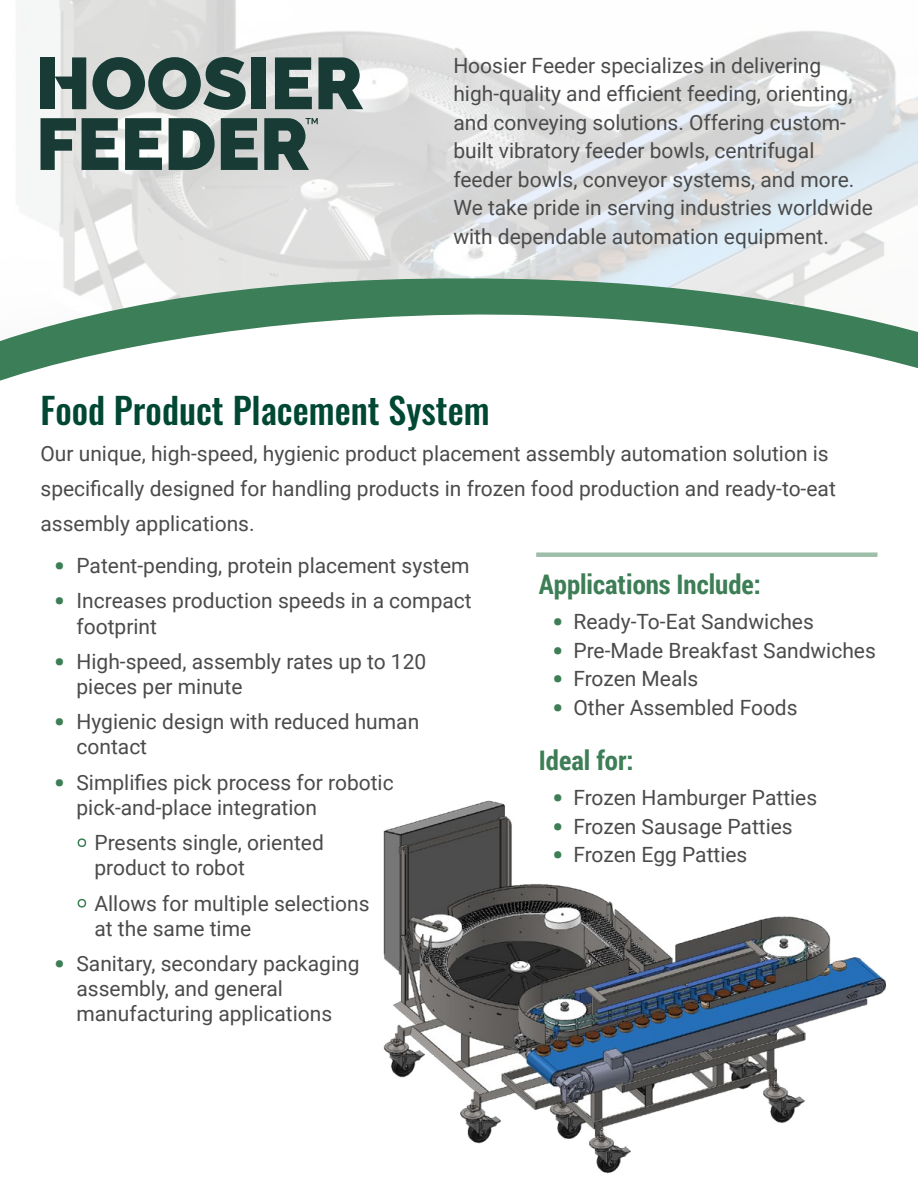
<style>
.page{position:relative;width:918px;height:1188px;background:#fff}
.page>*{position:absolute;margin:0;border:0;box-sizing:border-box;transform-origin:0 0}
.t1{font:500 36px "Oswald";color:#004833}
.t2{font:700 27px "Roboto Condensed";color:#3d7e56}
.t3{font:21px/25.2px "Roboto";color:#4b4b4b}
.s1{font-weight:900;font-size:28.5px;color:#3d7e56}
</style>
<div class="page">
<img style="left:383px;top:800px;width:503px;height:374px">
<img style="left:32px;top:0;width:886px;height:273px">
<svg style="left:0;top:273px;width:918px;height:108px"></svg>
<div style="left:536px;top:552px;width:342px;height:5px;background:#9ebeaa"></div>
<svg style="left:92px;top:57px;width:154px;height:53px;background:#697e79"></svg>
<div style="left:252px;top:57px;width:14px;height:52px;background:#183c35"></div>
<svg style="left:275px;top:57px;width:37px;height:52px;background:#44605b"></svg>
<svg style="left:318px;top:57px;width:45px;height:52px;background:#516b66"></svg>
<svg style="left:41px;top:118px;width:35px;height:52px;background:#617873"></svg>
<svg style="left:82px;top:118px;width:36px;height:52px;background:#44615b"></svg>
<svg style="left:125px;top:118px;width:37px;height:52px;background:#47635d"></svg>
<svg style="left:169px;top:118px;width:46px;height:52px;background:#546e69"></svg>
<svg style="left:221px;top:118px;width:37px;height:52px;background:#415d57"></svg>
<svg style="left:264px;top:118px;width:54px;height:52px;background:#607672"></svg>
<svg style="left:55px;top:57px;width:31px;height:52px;background:#758985"></svg>
<div style="left:40px;top:57px;width:15px;height:52px;background:#183c35"></div>
<p class="t3" style="left:453px;top:50px;width:421px;line-height:28.5px">Hoosier Feeder specializes in delivering high-quality and efficient feeding, orienting, and conveying solutions. Offering custom&shy;built vibratory feeder bowls, centrifugal feeder bowls, conveyor systems, and more.<br>We take pride in serving industries worldwide with dependable automation equipment.</p>
<h1 class="t1" style="left:40px;top:392px;width:451px">Food Product Placement System</h1>
<p class="t3" style="left:40px;top:435px;width:797px;line-height:35.2px">Our unique, high-speed, hygienic product placement assembly automation solution is specifically designed for handling products in frozen food production and ready-to-eat assembly applications.</p>
<p class="t2" style="left:539px;top:565px;width:224px">Applications Include:</p>
<p class="t3" style="left:552px;top:608px;width:263px"><span class="s1">•</span> Ready-To-Eat Sandwiches</p>
<p class="t3" style="left:552px;top:637px;width:325px"><span class="s1">•</span> Pre-Made Breakfast Sandwiches</p>
<p class="t3" style="left:552px;top:665px;width:148px"><span class="s1">•</span> Frozen Meals</p>
<p class="t3" style="left:552px;top:694px;width:247px"><span class="s1">•</span> Other Assembled Foods</p>
<p class="t2" style="left:539px;top:742px;width:96px">Ideal for:</p>
<p class="t3" style="left:552px;top:785px;width:266px"><span class="s1">•</span> Frozen Hamburger Patties</p>
<p class="t3" style="left:552px;top:813px;width:242px"><span class="s1">•</span> Frozen Sausage Patties</p>
<p class="t3" style="left:552px;top:842px;width:197px"><span class="s1">•</span> Frozen Egg Patties</p>
<p class="t3" style="left:54px;top:552px;width:417px"><span class="s1">•</span> Patent-pending, protein placement system</p>
<p class="t3" style="left:76px;top:588px;width:397px;text-indent:-22px"><span class="s1">•</span> Increases production speeds in a compact footprint</p>
<p class="t3" style="left:76px;top:648px;width:351px;text-indent:-22px"><span class="s1">•</span> High-speed, assembly rates up to 120 pieces per minute</p>
<p class="t3" style="left:76px;top:708px;width:344px;text-indent:-22px"><span class="s1">•</span> Hygienic design with reduced human contact</p>
<p class="t3" style="left:76px;top:769px;width:319px;text-indent:-22px"><span class="s1">•</span> Simplifies pick process for robotic pick-and-place integration</p>
<p class="t3" style="left:94px;top:829px;width:231px;text-indent:-18px"><span class="s1">•</span> Presents single, oriented product to robot</p>
<p class="t3" style="left:94px;top:890px;width:277px;text-indent:-18px"><span class="s1">•</span> Allows for multiple selections at the same time</p>
<p class="t3" style="left:77px;top:950px;width:285px;text-indent:-23px"><span class="s1">•</span> Sanitary, secondary packaging assembly, and general manufacturing applications</p>
</div>
